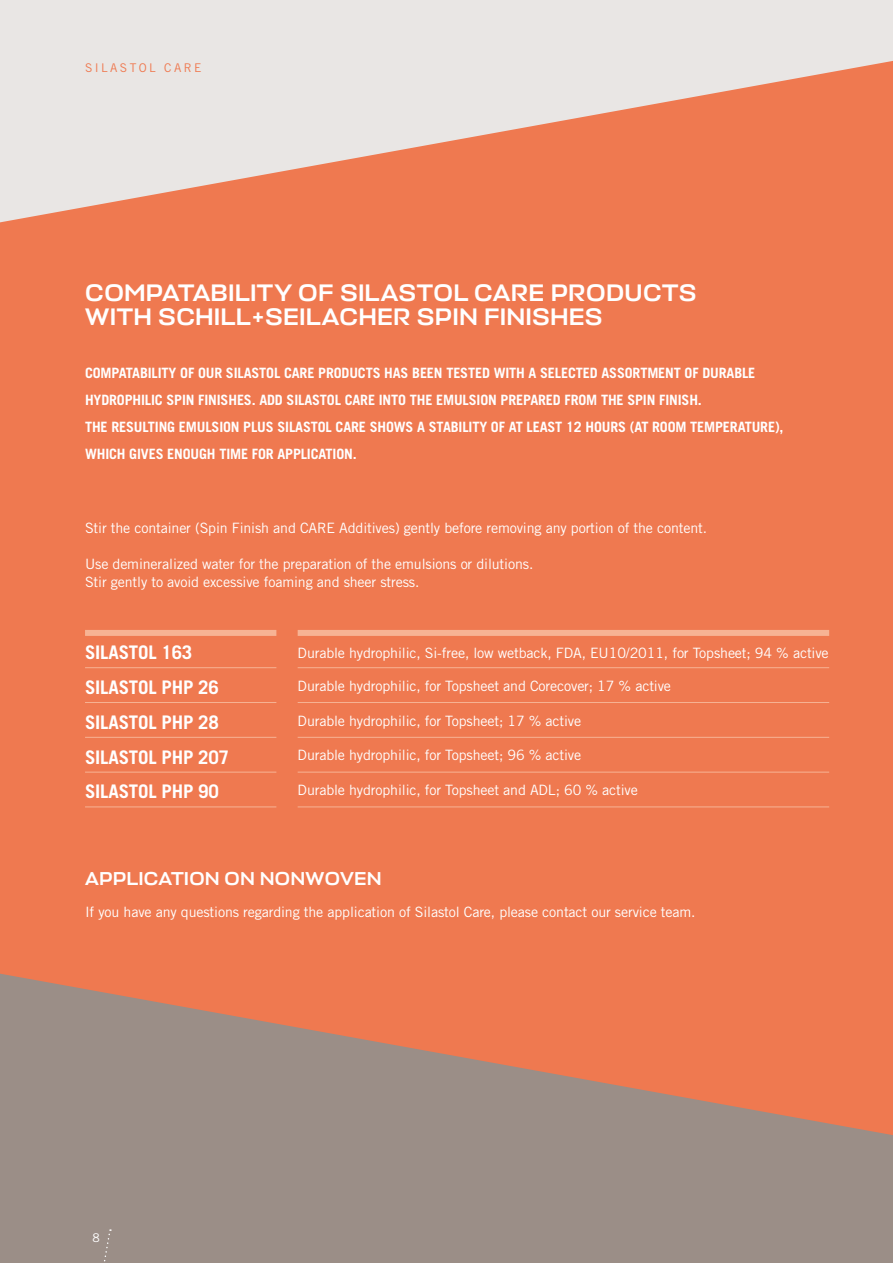
<style>
.page{position:relative;width:893px;height:1263px;background:#ef7950}
.page>*{position:absolute;margin:0;border:0;box-sizing:border-box;transform-origin:0 0}
.t1{font:500 24px/24px "Stapel";letter-spacing:.03em;color:#fff}
.t2{font:700 18.75px "Trade Gothic LT Pro";letter-spacing:-.01em;color:#fff}
.t3{font:500 18.75px "Stapel";letter-spacing:.03em;color:#fff}
.t4{font:14.25px/18px "Trade Gothic LT Pro";letter-spacing:-.01em;color:#fff}
.t5{font:700 14.25px/27px "Trade Gothic LT Pro";letter-spacing:-.01em;color:#fff}
.t6{font:12px "Trade Gothic LT Pro";letter-spacing:.2em;color:#ef7950}
.t7{font:12px "Trade Gothic LT Pro";color:#fff}
</style>
<div class="page">
<svg style="left:0;top:0;width:893px;height:222px;fill:#e9e6e4"></svg>
<svg style="left:0;top:974px;width:893px;height:289px;fill:#9b8e87"></svg>
<svg style="left:102px;top:1229px;width:9px;height:34px"></svg>
<div style="left:85px;top:630px;width:191px;height:6px;background:#f7b394"></div>
<hr style="left:85px;top:667px;width:191px;height:1px;background:#f7b394">
<hr style="left:85px;top:702px;width:191px;height:1px;background:#f7b394">
<hr style="left:85px;top:737px;width:191px;height:1px;background:#f7b394">
<hr style="left:85px;top:772px;width:191px;height:1px;background:#f7b394">
<hr style="left:85px;top:806px;width:191px;height:1px;background:#f7b394">
<div style="left:298px;top:630px;width:531px;height:6px;background:#f7b394"></div>
<hr style="left:298px;top:667px;width:531px;height:1px;background:#f7b394">
<hr style="left:298px;top:702px;width:531px;height:1px;background:#f7b394">
<hr style="left:298px;top:737px;width:531px;height:1px;background:#f7b394">
<hr style="left:298px;top:772px;width:531px;height:1px;background:#f7b394">
<hr style="left:298px;top:806px;width:531px;height:1px;background:#f7b394">
<p class="t6" style="left:85px;top:61px;width:118px">SILASTOL CARE</p>
<h1 class="t1" style="left:85px;top:281px;width:613px">COMPATABILITY OF SILASTOL CARE PRODUCTS<br>WITH SCHILL+SEILACHER SPIN FINISHES</h1>
<p class="t5" style="left:85px;top:359px;width:700px">COMPATABILITY OF OUR SILASTOL CARE PRODUCTS HAS BEEN TESTED WITH A SELECTED ASSORTMENT OF DURABLE HYDROPHILIC SPIN FINISHES. ADD SILASTOL CARE INTO THE EMULSION PREPARED FROM THE SPIN FINISH.<br>THE RESULTING EMULSION PLUS SILASTOL CARE SHOWS A STABILITY OF AT LEAST 12 HOURS (AT ROOM TEMPERATURE), WHICH GIVES ENOUGH TIME FOR APPLICATION.</p>
<p class="t4" style="left:85px;top:519px;width:624px">Stir the container (Spin Finish and CARE Additives) gently before removing any portion of the content.</p>
<p class="t4" style="left:85px;top:555px;width:450px">Use demineralized water for the preparation of the emulsions or dilutions.<br>Stir gently to avoid excessive foaming and sheer stress.</p>
<h2 class="t2" style="left:85px;top:641px;width:109px">SILASTOL 163</h2>
<p class="t4" style="left:298px;top:643px;width:533px">Durable hydrophilic, Si-free, low wetback, FDA, EU10/2011, for Topsheet; 94 % active</p>
<h2 class="t2" style="left:85px;top:676px;width:135px">SILASTOL PHP 26</h2>
<p class="t4" style="left:298px;top:676px;width:375px">Durable hydrophilic, for Topsheet and Corecover; 17 % active</p>
<h2 class="t2" style="left:85px;top:711px;width:135px">SILASTOL PHP 28</h2>
<p class="t4" style="left:298px;top:711px;width:285px">Durable hydrophilic, for Topsheet; 17 % active</p>
<h2 class="t2" style="left:85px;top:745px;width:146px">SILASTOL PHP 207</h2>
<p class="t4" style="left:298px;top:746px;width:285px">Durable hydrophilic, for Topsheet; 96 % active</p>
<h2 class="t2" style="left:85px;top:780px;width:135px">SILASTOL PHP 90</h2>
<p class="t4" style="left:298px;top:781px;width:342px">Durable hydrophilic, for Topsheet and ADL; 60 % active</p>
<h2 class="t3" style="left:85px;top:867px;width:298px">APPLICATION ON NONWOVEN</h2>
<p class="t4" style="left:85px;top:903px;width:612px">If you have any questions regarding the application of Silastol Care, please contact our service team.</p>
<p class="t7" style="left:92px;top:1230px;width:9px">8</p>
</div>
